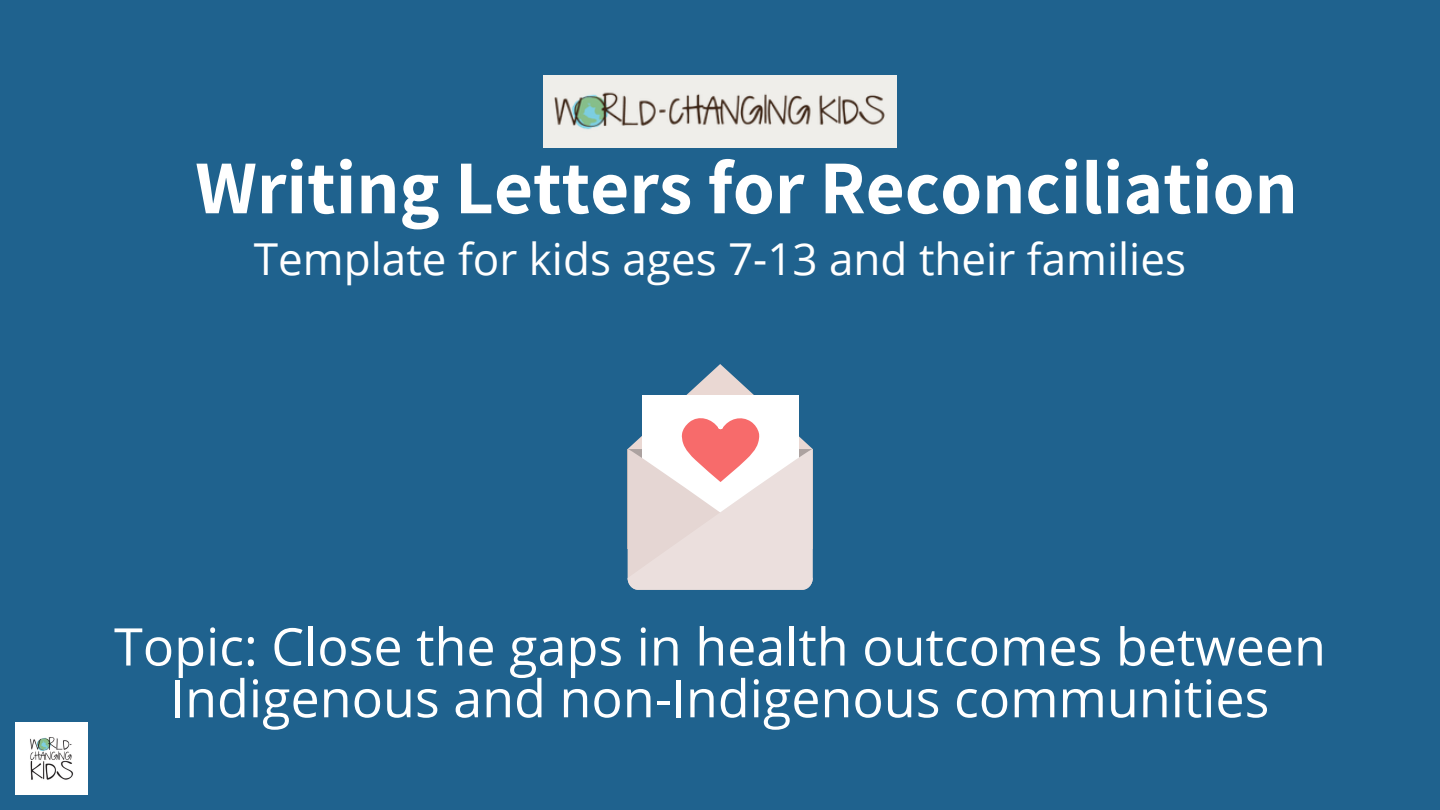
<style>
.page{position:relative;width:1440px;height:810px;background:#1f628e}
.page>*{position:absolute;margin:0;border:0;box-sizing:border-box;transform-origin:0 0}
.t1{font:700 76px "Assistant";color:#fff}
.t2{font:52px/51.8px "Open Sans";color:#fff;text-align:center}
.t3{font:44px "Open Sans";color:#fff}
</style>
<div class="page">
<img style="left:543px;top:75px;width:354px;height:73px">
<svg style="left:628px;top:364px;width:185px;height:226px;background:#d3cacf"></svg>
<img style="left:16px;top:723px;width:72px;height:72px">
<p class="t1" style="left:195px;top:136px;width:1104px">Writing Letters for Reconciliation</p>
<p class="t3" style="left:254px;top:228px;width:934px">Template for kids ages 7-13 and their families</p>
<p class="t2" style="left:114px;top:619px;width:1213px">Topic: Close the gaps in health outcomes between<br>Indigenous and non-Indigenous communities</p>
</div>
